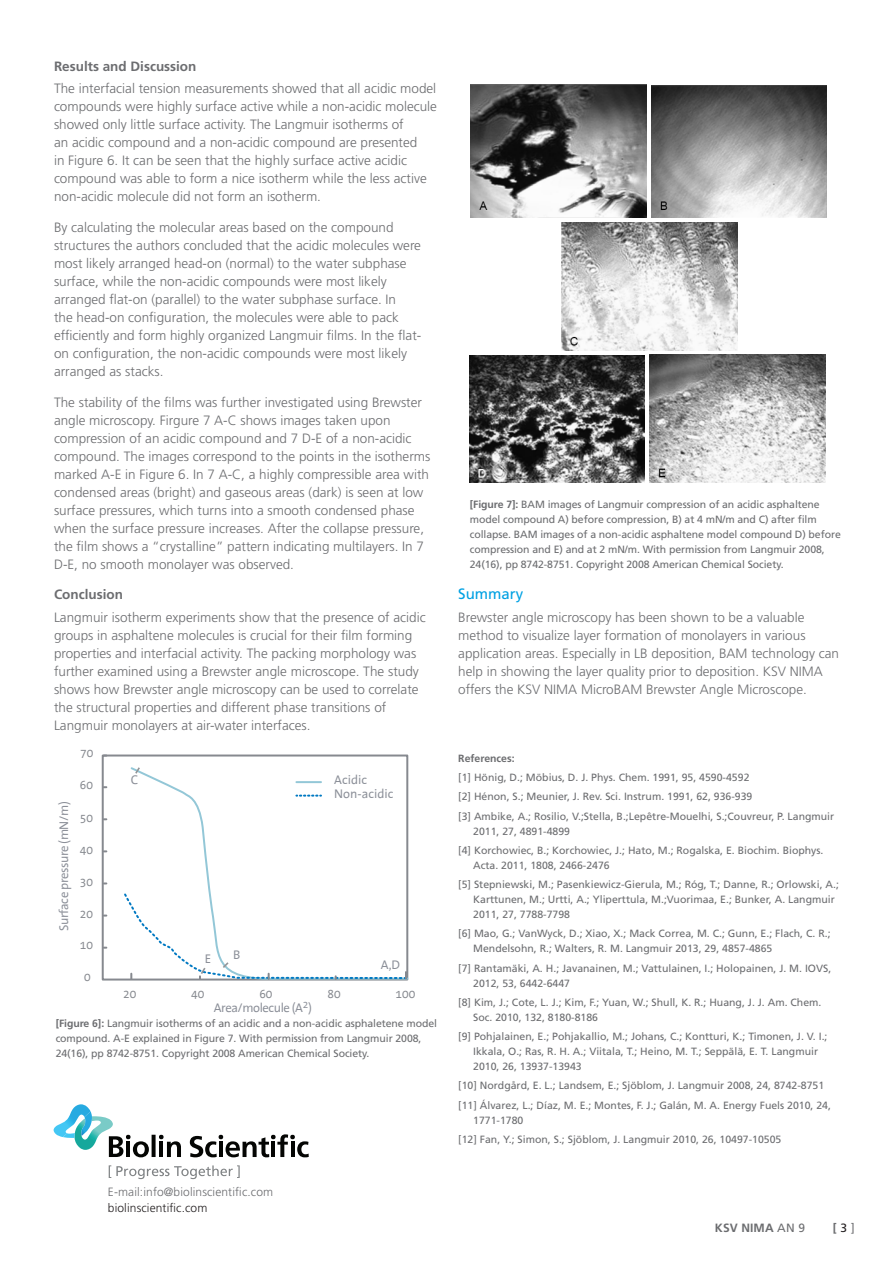
<style>
.page{position:relative;width:893px;height:1263px;background:#fff}
.page>*{position:absolute;margin:0;border:0;box-sizing:border-box;transform-origin:0 0}
.SUBHEAD_1{font:15px "Frutiger LT Std";color:#00a1e3}
.BODY_COPY{font:300 13.5px/18px "Frutiger LT Std";color:#6c6d70}
.SUBHEAD_2{font:700 13.5px "Frutiger LT Std";color:#6c6d70}
.t1{font:12.75px "The Sans Office";letter-spacing:-.035em;color:#8b8f98}
.t2{font:12.75px/13.6px "The Sans Office";color:#8b8f98}
.EMAIL_BOILERPLATE{font:300 12px "Frutiger LT Std";letter-spacing:.01em;color:#6c6d70}
.t3{font:12px "The Sans Office";color:#86898f}
.WEBSITE_BOILERPLATE{font:300 12px "Frutiger LT Std";letter-spacing:.01em;color:#231f20}
.FOLIO_COPY{font:700 12px "Frutiger LT Std";letter-spacing:.01em;color:#6c6d70}
.REFERENCE_WITH_NUMBE{font:10.5px/15px "Frutiger LT Std";color:#6c6d70}
.REFERENCE_HEADER{font:700 10.5px "Frutiger LT Std";color:#6c6d70}
.s1{font-weight:700}
.s2{font-weight:400}
.s3{font-weight:400;color:#231f20}
</style>
<div class="page">
<div style="left:102px;top:754px;width:306px;height:226px;border:2px solid #86898f"></div>
<svg style="left:130px;top:766px;width:279px;height:215px"></svg>
<hr style="left:296px;top:781px;width:25px;height:2px;background:#93c7d7">
<svg style="left:296px;top:795px;width:25px;height:2px"></svg>
<svg style="left:134px;top:766px;width:8px;height:9px"></svg>
<svg style="left:123px;top:892px;width:285px;height:88px"></svg>
<img style="left:470px;top:85px;width:176px;height:133px">
<img style="left:651px;top:85px;width:176px;height:133px">
<img style="left:562px;top:222px;width:176px;height:128px">
<img style="left:470px;top:355px;width:174px;height:127px">
<img style="left:649px;top:355px;width:176px;height:127px">
<svg style="left:109px;top:1165px;width:131px;height:14px"></svg>
<svg style="left:54px;top:1104px;width:255px;height:53px"></svg>
<p class="SUBHEAD_2" style="left:54px;top:58px;width:144px">Results and Discussion</p>
<p class="BODY_COPY" style="left:54px;top:80px;width:385px">The interfacial tension measurements showed that all acidic model compounds were highly surface active while a non-acidic molecule showed only little surface activity. The Langmuir isotherms of<br>an acidic compound and a non-acidic compound are presented<br>in Figure 6. It can be seen that the highly surface active acidic compound was able to form a nice isotherm while the less active non-acidic molecule did not form an isotherm.</p>
<p class="BODY_COPY" style="left:54px;top:218px;width:369px">By calculating the molecular areas based on the compound structures the authors concluded that the acidic molecules were most likely arranged head-on (normal) to the water subphase surface, while the non-acidic compounds were most likely arranged flat-on (parallel) to the water subphase surface. In<br>the head-on configuration, the molecules were able to pack efficiently and form highly organized Langmuir films. In the flat&shy;on configuration, the non-acidic compounds were most likely arranged as stacks.</p>
<p class="BODY_COPY" style="left:54px;top:393px;width:378px">The stability of the films was further investigated using Brewster angle microscopy. Firgure 7 A-C shows images taken upon compression of an acidic compound and 7 D-E of a non-acidic compound. The images correspond to the points in the isotherms marked A-E in Figure 6. In 7 A-C, a highly compressible area with condensed areas (bright) and gaseous areas (dark) is seen at low surface pressures, which turns into a smooth condensed phase when the surface pressure increases. After the collapse pressure, the film shows a “crystalline” pattern indicating multilayers. In 7<br>D-E, no smooth monolayer was observed.</p>
<p class="SUBHEAD_2" style="left:54px;top:587px;width:70px">Conclusion</p>
<p class="BODY_COPY" style="left:54px;top:608px;width:373px">Langmuir isotherm experiments show that the presence of acidic groups in asphaltene molecules is crucial for their film forming properties and interfacial activity. The packing morphology was further examined using a Brewster angle microscope. The study shows how Brewster angle microscopy can be used to correlate the structural properties and different phase transitions of Langmuir monolayers at air-water interfaces.</p>
<p class="t1" style="left:56px;top:931px;width:131px;rotate:-90deg">Surface pressure (mN/m)</p>
<p class="t3" style="left:80px;top:746px;width:15px">70</p>
<p class="t3" style="left:80px;top:778px;width:15px">60</p>
<p class="t3" style="left:80px;top:811px;width:15px">50</p>
<p class="t3" style="left:80px;top:843px;width:15px">40</p>
<p class="t3" style="left:80px;top:875px;width:15px">30</p>
<p class="t3" style="left:80px;top:907px;width:15px">20</p>
<p class="t3" style="left:80px;top:938px;width:15px">10</p>
<p class="t3" style="left:84px;top:970px;width:8px">0</p>
<p class="t1" style="left:131px;top:772px;width:9px">C</p>
<p class="t1" style="left:205px;top:951px;width:8px">E</p>
<p class="t1" style="left:233px;top:947px;width:9px">B</p>
<p class="t2" style="left:334px;top:774px;width:61px">Acidic<br>Non-acidic</p>
<p class="t1" style="left:381px;top:957px;width:21px">A,D</p>
<p class="t3" style="left:123px;top:987px;width:15px">20</p>
<p class="t3" style="left:327px;top:987px;width:15px">80</p>
<p class="t3" style="left:395px;top:987px;width:21px">100</p>
<p class="t1" style="left:214px;top:1000px;width:100px">Area/molecule (A<sup>2</sup>)</p>
<p class="t3" style="left:191px;top:987px;width:15px">40</p>
<p class="t3" style="left:259px;top:987px;width:15px">60</p>
<p class="REFERENCE_WITH_NUMBE" style="left:56px;top:1016px;width:383px"><span class="s1">[Figure 6]:</span> Langmuir isotherms of an acidic and a non-acidic asphaletene model compound. A-E explained in Figure 7. With permission from Langmuir 2008,<br>24(16), pp 8742-8751. Copyright 2008 American Chemical Society.</p>
<p class="EMAIL_BOILERPLATE" style="left:108px;top:1184px;width:167px">E-mail:info@biolinscientific.com</p>
<p class="WEBSITE_BOILERPLATE" style="left:108px;top:1201px;width:101px">biolinscientific.com</p>
<p class="REFERENCE_WITH_NUMBE" style="left:470px;top:497px;width:372px"><span class="s1">[Figure 7]:</span> BAM images of Langmuir compression of an acidic asphaltene model compound A) before compression, B) at 4 mN/m and C) after film collapse. BAM images of a non-acidic asphaltene model compound D) before compression and E) and at 2 mN/m. With permission from Langmuir 2008, 24(16), pp 8742-8751. Copyright 2008 American Chemical Society.</p>
<p class="SUBHEAD_1" style="left:458px;top:585px;width:67px">Summary</p>
<p class="BODY_COPY" style="left:458px;top:608px;width:382px">Brewster angle microscopy has been shown to be a valuable method to visualize layer formation of monolayers in various application areas. Especially in LB deposition, BAM technology can help in showing the layer quality prior to deposition. KSV NIMA offers the KSV NIMA MicroBAM Brewster Angle Microscope.</p>
<p class="REFERENCE_HEADER" style="left:458px;top:752px;width:58px">References:</p>
<p class="REFERENCE_WITH_NUMBE" style="left:458px;top:770px;width:293px">[1] Hönig, D.; Möbius, D. J. Phys. Chem. 1991, 95, 4590-4592</p>
<p class="REFERENCE_WITH_NUMBE" style="left:458px;top:789px;width:296px">[2] Hénon, S.; Meunier, J. Rev. Sci. Instrum. 1991, 62, 936-939</p>
<p class="REFERENCE_WITH_NUMBE" style="left:473px;top:808px;width:363px;text-indent:-15px">[3] Ambike, A.; Rosilio, V.;Stella, B.;Lepêtre-Mouelhi, S.;Couvreur, P. Langmuir<br>2011, 27, 4891-4899</p>
<p class="REFERENCE_WITH_NUMBE" style="left:473px;top:843px;width:352px;text-indent:-15px">[4] Korchowiec, B.; Korchowiec, J.; Hato, M.; Rogalska, E. Biochim. Biophys.<br>Acta. 2011, 1808, 2466-2476</p>
<p class="REFERENCE_WITH_NUMBE" style="left:473px;top:877px;width:367px;text-indent:-15px">[5] Stepniewski, M.; Pasenkiewicz-Gierula, M.; Róg, T.; Danne, R.; Orlowski, A.;<br>Karttunen, M.; Urtti, A.; Yliperttula, M.;Vuorimaa, E.; Bunker, A. Langmuir<br>2011, 27, 7788-7798</p>
<p class="REFERENCE_WITH_NUMBE" style="left:473px;top:926px;width:359px;text-indent:-15px">[6] Mao, G.; VanWyck, D.; Xiao, X.; Mack Correa, M. C.; Gunn, E.; Flach, C. R.;<br>Mendelsohn, R.; Walters, R. M. Langmuir 2013, 29, 4857-4865</p>
<p class="REFERENCE_WITH_NUMBE" style="left:473px;top:960px;width:360px;text-indent:-15px">[7] Rantamäki, A. H.; Javanainen, M.; Vattulainen, I.; Holopainen, J. M. IOVS,<br>2012, 53, 6442-6447</p>
<p class="REFERENCE_WITH_NUMBE" style="left:473px;top:995px;width:350px;text-indent:-15px">[8] Kim, J.; Cote, L. J.; Kim, F.; Yuan, W.; Shull, K. R.; Huang, J. J. Am. Chem.<br>Soc. 2010, 132, 8180-8186</p>
<p class="REFERENCE_WITH_NUMBE" style="left:473px;top:1029px;width:356px;text-indent:-15px">[9] Pohjalainen, E.; Pohjakallio, M.; Johans, C.; Kontturi, K.; Timonen, J. V. I.;<br>Ikkala, O.; Ras, R. H. A.; Viitala, T.; Heino, M. T.; Seppälä, E. T. Langmuir<br>2010, 26, 13937-13943</p>
<p class="REFERENCE_WITH_NUMBE" style="left:458px;top:1078px;width:367px">[10] Nordgård, E. L.; Landsem, E.; Sjöblom, J. Langmuir 2008, 24, 8742-8751</p>
<p class="REFERENCE_WITH_NUMBE" style="left:473px;top:1097px;width:359px;text-indent:-15px">[11] Álvarez, L.; Díaz, M. E.; Montes, F. J.; Galán, M. A. Energy Fuels 2010, 24,<br>1771-1780</p>
<p class="REFERENCE_WITH_NUMBE" style="left:458px;top:1132px;width:325px">[12] Fan, Y.; Simon, S.; Sjöblom, J. Langmuir 2010, 26, 10497-10505</p>
<p class="FOLIO_COPY" style="left:715px;top:1221px;width:92px">KSV NIMA <span class="s2">AN 9</span></p>
<p class="FOLIO_COPY" style="left:833px;top:1221px;width:23px">[ <span class="s3">3</span> <span class="s2">]</span></p>
</div>
